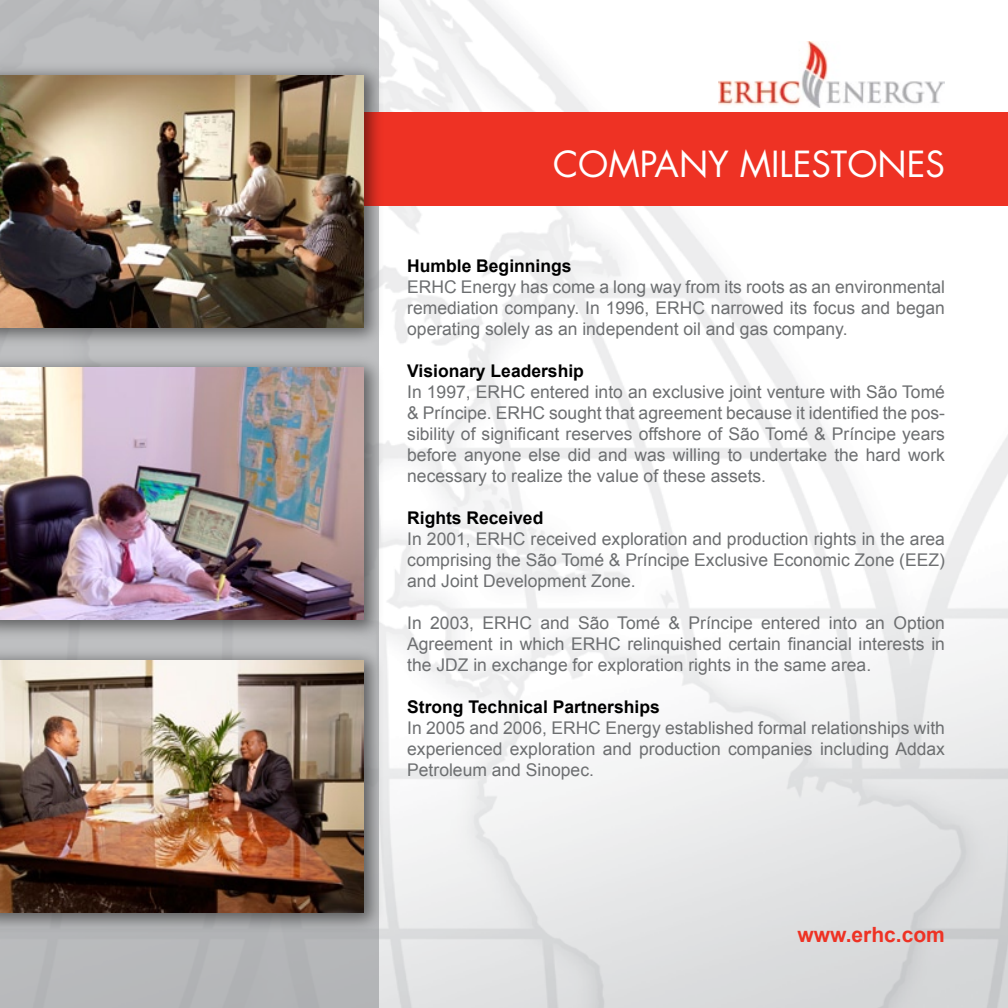
<style>
.page{position:relative;width:1008px;height:1008px;background:#fff}
.page>*{position:absolute;margin:0;border:0;box-sizing:border-box;transform-origin:0 0}
.t1{font:35px "Futura";color:#fff}
.t2{font:700 21px "Arial";color:#ee3224}
.t3{font:17.5px/21px "Arial";color:#6d6f71;text-align:justify}
.t4{font:700 17.5px "Arial";color:#000}
</style>
<div class="page">
<img style="left:378px;top:0;width:630px;height:1008px">
<img style="left:719px;top:42px;width:226px;height:65px">
<div style="left:0;top:0;width:378px;height:1008px;background:#b7b9bb"></div>
<div style="left:0;top:113px;width:1008px;height:93px;background:#ee3224"></div>
<div style="left:0;top:61px;width:385px;height:288px;background:#000;opacity:.5"></div>
<img style="left:0;top:75px;width:364px;height:252px">
<div style="left:0;top:354px;width:385px;height:287px;background:#000;opacity:.5"></div>
<img style="left:0;top:368px;width:364px;height:252px">
<div style="left:0;top:647px;width:385px;height:287px;background:#000;opacity:.5"></div>
<img style="left:0;top:661px;width:364px;height:252px">
<h1 class="t1" style="left:553px;top:142px;width:393px">COMPANY MILESTONES</h1>
<p class="t4" style="left:407px;top:254px;width:166px">Humble Beginnings</p>
<p class="t3" style="left:407px;top:276px;width:539px">ERHC Energy has come a long way from its roots as an environmental remediation company. In 1996, ERHC narrowed its focus and began operating solely as an independent oil and gas company.</p>
<p class="t4" style="left:407px;top:359px;width:178px">Visionary Leadership</p>
<p class="t3" style="left:407px;top:381px;width:539px">In 1997, ERHC entered into an exclusive joint venture with São Tomé &amp; Príncipe. ERHC sought that agreement because it identified the pos&shy;sibility of significant reserves offshore of São Tomé &amp; Príncipe years before anyone else did and was willing to undertake the hard work necessary to realize the value of these assets.</p>
<p class="t4" style="left:407px;top:506px;width:138px">Rights Received</p>
<p class="t3" style="left:407px;top:528px;width:539px">In 2001, ERHC received exploration and production rights in the area comprising the São Tomé &amp; Príncipe Exclusive Economic Zone (EEZ) and Joint Development Zone.</p>
<p class="t3" style="left:407px;top:612px;width:539px">In 2003, ERHC and São Tomé &amp; Príncipe entered into an Option Agreement in which ERHC relinquished certain financial interests in the JDZ in exchange for exploration rights in the same area.</p>
<p class="t4" style="left:407px;top:695px;width:254px">Strong Technical Partnerships</p>
<p class="t3" style="left:407px;top:717px;width:539px">In 2005 and 2006, ERHC Energy established formal relationships with experienced exploration and production companies including Addax Petroleum and Sinopec.</p>
<p class="t2" style="left:798px;top:920px;width:149px">www.erhc.com</p>
</div>
